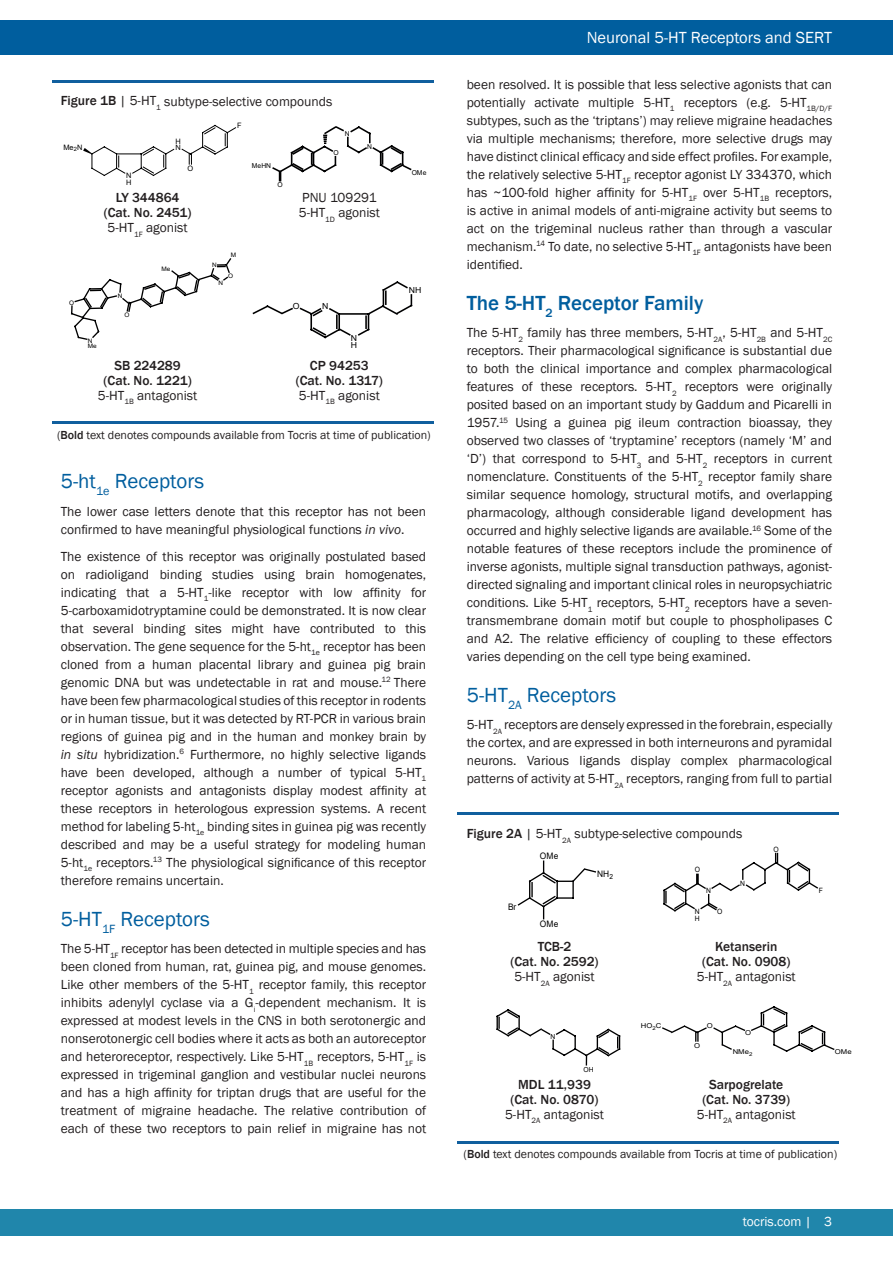
<style>
.page{position:relative;width:893px;height:1263px;background:#fff}
.page>*{position:absolute;margin:0;border:0;box-sizing:border-box;transform-origin:0 0}
.t1{font:21px "Franklin Gothic";color:#005e9e}
.t2{font:500 21px "Franklin Gothic";color:#005e9e}
.t3{font:16.5px "Franklin Gothic";color:#fff}
.t4{font:13.5px/18px "Franklin Gothic";color:#231f20;text-align:justify}
.t5{font:500 13.5px/15px "Franklin Gothic";color:#231f20;text-align:center}
.t6{font:13.5px "Franklin Gothic";color:#fff}
.t7{font:12px "Franklin Gothic";color:#231f20}
.t8{font:9px "Arial";color:#000001;scale:.94 1}
.t9{font:8.4px/7.1px "Arial";color:#000001;scale:1.04 1}
.t10{font:7.5px/6.3px "Arial";color:#000001}
.t11{font:7.2px/7.4px "Arial";color:#000001;scale:.93 1}
.t12{font:6.9px "Arial";color:#000001}
.t13{font:6.75px "Arial";color:#000001;scale:1.15 1}
.t14{font:6.75px "Arial";color:#000001}
.t15{font:6.15px/5.1px "Arial";color:#000001;scale:1.04 1}
.s1{font-weight:500}
.s2{font-weight:400}
.s3{font-style:italic}
</style>
<div class="page">
<div style="left:0;top:20px;width:893px;height:34px;background:#005e9e"></div>
<div style="left:0;top:1209px;width:893px;height:26px;background:#2086ab"></div>
<svg style="left:83px;top:124px;width:153px;height:52px"></svg>
<svg style="left:272px;top:126px;width:140px;height:55px"></svg>
<svg style="left:71px;top:258px;width:161px;height:82px"></svg>
<svg style="left:252px;top:281px;width:161px;height:58px"></svg>
<hr style="left:52px;top:80px;width:381px;height:2px;background:#105f9e">
<hr style="left:52px;top:421px;width:382px;height:3px;background:#105f9e">
<svg style="left:517px;top:861px;width:80px;height:58px"></svg>
<svg style="left:663px;top:852px;width:155px;height:60px"></svg>
<svg style="left:496px;top:1009px;width:125px;height:56px"></svg>
<svg style="left:662px;top:1006px;width:173px;height:46px"></svg>
<hr style="left:457px;top:812px;width:382px;height:3px;background:#105f9e">
<hr style="left:457px;top:1141px;width:382px;height:3px;background:#105f9e">
<p class="t4" style="left:61px;top:92px;width:273px"><span class="s1">Figure 1B</span> | 5-HT<sub>1</sub> subtype-selective compounds</p>
<p class="t10" style="left:63px;top:144px;width:21px">Me<sub>2</sub>N</p>
<p class="t10" style="left:175px;top:138px;width:7px">H<br>N</p>
<p class="t10" style="left:126px;top:172px;width:7px">N<br>H</p>
<p class="t10" style="left:187px;top:165px;width:7px">O</p>
<p class="t10" style="left:237px;top:123px;width:6px">F</p>
<p class="t14" style="left:252px;top:161px;width:21px">MeHN</p>
<p class="t14" style="left:277px;top:180px;width:7px">O</p>
<p class="t14" style="left:345px;top:129px;width:6px">N</p>
<p class="t14" style="left:333px;top:148px;width:7px">O</p>
<p class="t14" style="left:367px;top:142px;width:6px">N</p>
<p class="t5" style="left:104px;top:190px;width:89px">LY 344864 (Cat. No. 2451)<br><span class="s2">5-HT</span><sub>1F</sub> <span class="s2">agonist</span></p>
<p class="t4" style="left:299px;top:191px;width:83px;line-height:15px">PNU 109291<br>5-HT<sub>1D</sub> agonist</p>
<p class="t15" style="left:69px;top:300px;width:6px">O</p>
<p class="t15" style="left:88px;top:338px;width:10px">N<br>Me</p>
<p class="t15" style="left:118px;top:293px;width:6px">N</p>
<p class="t15" style="left:125px;top:312px;width:6px">O</p>
<p class="t15" style="left:162px;top:266px;width:10px">Me</p>
<p class="t15" style="left:212px;top:262px;width:6px">N</p>
<p class="t15" style="left:231px;top:252px;width:7px">M</p>
<p class="t15" style="left:228px;top:273px;width:6px">O</p>
<p class="t15" style="left:219px;top:280px;width:6px">N</p>
<p class="t9" style="left:293px;top:303px;width:8px">O</p>
<p class="t9" style="left:322px;top:303px;width:8px">N</p>
<p class="t9" style="left:351px;top:335px;width:8px">N<br>H</p>
<p class="t5" style="left:98px;top:358px;width:101px">SB 224289<br>(Cat. No. 1221)<br><span class="s2">5-HT</span><sub>1B</sub> <span class="s2">antagonist</span></p>
<p class="t5" style="left:296px;top:358px;width:89px">CP 94253 (Cat. No. 1317)<br><span class="s2">5-HT</span><sub>1B</sub> <span class="s2">agonist</span></p>
<p class="t14" style="left:412px;top:167px;width:16px">OMe</p>
<p class="t9" style="left:409px;top:286px;width:14px">NH</p>
<p class="t7" style="left:57px;top:427px;width:375px">(<span class="s1">Bold</span> text denotes compounds available from Tocris at time of publication)</p>
<h1 class="t1" style="left:61px;top:468px;width:145px">5-ht<sub>1e</sub> Receptors</h1>
<p class="t4" style="left:61px;top:502px;width:367px">The lower case letters denote that this receptor has not been confirmed to have meaningful physiological functions <span class="s3">in vivo</span>.</p>
<p class="t4" style="left:61px;top:548px;width:367px">The existence of this receptor was originally postulated based on radioligand binding studies using brain homogenates, indicating that a 5-HT<sub>1</sub>-like receptor with low affinity for 5-carboxamidotryptamine could be demonstrated. It is now clear that several binding sites might have contributed to this observation. The gene sequence for the 5-ht<sub>1e</sub> receptor has been cloned from a human placental library and guinea pig brain genomic DNA but was undetectable in rat and mouse.<sup>12</sup> There have been few pharmacological studies of this receptor in rodents or in human tissue, but it was detected by RT-PCR in various brain regions of guinea pig and in the human and monkey brain by <span class="s3">in situ</span> hybridization.<sup>6</sup> Furthermore, no highly selective ligands have been developed, although a number of typical 5-HT<sub>1 </sub>receptor agonists and antagonists display modest affinity at these receptors in heterologous expression systems. A recent method for labeling 5-ht<sub>1e</sub> binding sites in guinea pig was recently described and may be a useful strategy for modeling human 5-ht<sub>1e</sub> receptors.<sup>13</sup> The physiological significance of this receptor therefore remains uncertain.</p>
<h1 class="t1" style="left:61px;top:906px;width:151px">5-HT<sub>1F</sub> Receptors</h1>
<p class="t4" style="left:61px;top:940px;width:367px">The 5-HT<sub>1F</sub> receptor has been detected in multiple species and has been cloned from human, rat, guinea pig, and mouse genomes.<br>Like other members of the 5-HT<sub>1</sub> receptor family, this receptor inhibits adenylyl cyclase via a G<sub>i</sub>-dependent mechanism. It is expressed at modest levels in the CNS in both serotonergic and nonserotonergic cell bodies where it acts as both an autoreceptor and heteroreceptor, respectively. Like 5-HT<sub>1B</sub> receptors, 5-HT<sub>1F</sub> is expressed in trigeminal ganglion and vestibular nuclei neurons and has a high affinity for triptan drugs that are useful for the treatment of migraine headache. The relative contribution of each of these two receptors to pain relief in migraine has not</p>
<p class="t3" style="left:587px;top:27px;width:247px">Neuronal 5-HT Receptors and SERT</p>
<p class="t4" style="left:467px;top:76px;width:367px">been resolved. It is possible that less selective agonists that can potentially activate multiple 5-HT<sub>1</sub> receptors (e.g. 5-HT<sub>1B/D/F </sub>subtypes, such as the ‘triptans’) may relieve migraine headaches via multiple mechanisms; therefore, more selective drugs may have distinct clinical efficacy and side effect profiles. For example, the relatively selective 5-HT<sub>1F</sub> receptor agonist LY 334370, which has ~100-fold higher affinity for 5-HT<sub>1F</sub> over 5-HT<sub>1B</sub> receptors, is active in animal models of anti-migraine activity but seems to act on the trigeminal nucleus rather than through a vascular mechanism.<sup>14</sup> To date, no selective 5-HT<sub>1F</sub> antagonists have been identified.</p>
<h1 class="t2" style="left:467px;top:290px;width:238px">The 5-HT<sub>2</sub> Receptor Family</h1>
<p class="t4" style="left:467px;top:324px;width:367px">The 5-HT<sub>2</sub> family has three members, 5-HT<sub>2A</sub>, 5-HT<sub>2B</sub> and 5-HT<sub>2C </sub>receptors. Their pharmacological significance is substantial due to both the clinical importance and complex pharmacological features of these receptors. 5-HT<sub>2</sub> receptors were originally posited based on an important study by Gaddum and Picarelli in 1957.<sup>15</sup> Using a guinea pig ileum contraction bioassay, they observed two classes of ‘tryptamine’ receptors (namely ‘M’ and ‘D’) that correspond to 5-HT<sub>3</sub> and 5-HT<sub>2</sub> receptors in current nomenclature. Constituents of the 5-HT<sub>2</sub> receptor family share similar sequence homology, structural motifs, and overlapping pharmacology, although considerable ligand development has occurred and highly selective ligands are available.<sup>16</sup> Some of the notable features of these receptors include the prominence of inverse agonists, multiple signal transduction pathways, agonist&shy;directed signaling and important clinical roles in neuropsychiatric conditions. Like 5-HT<sub>1</sub> receptors, 5-HT<sub>2</sub> receptors have a seven&shy;transmembrane domain motif but couple to phospholipases C and A2. The relative efficiency of coupling to these effectors varies depending on the cell type being examined.</p>
<h1 class="t1" style="left:467px;top:682px;width:151px">5-HT<sub>2A</sub> Receptors</h1>
<p class="t4" style="left:467px;top:716px;width:367px">5-HT<sub>2A</sub> receptors are densely expressed in the forebrain, especially the cortex, and are expressed in both interneurons and pyramidal neurons. Various ligands display complex pharmacological patterns of activity at 5-HT<sub>2A</sub> receptors, ranging from full to partial</p>
<p class="t4" style="left:467px;top:825px;width:277px"><span class="s1">Figure 2A</span> | 5-HT<sub>2A</sub> subtype-selective compounds</p>
<p class="t8" style="left:508px;top:901px;width:10px">Br</p>
<p class="t8" style="left:540px;top:850px;width:21px">OMe</p>
<p class="t8" style="left:540px;top:918px;width:21px">OMe</p>
<p class="t8" style="left:597px;top:868px;width:19px">NH<sub>2</sub></p>
<p class="t11" style="left:695px;top:866px;width:7px">O</p>
<p class="t11" style="left:706px;top:887px;width:7px">N</p>
<p class="t11" style="left:695px;top:908px;width:7px">N<br>H</p>
<p class="t11" style="left:717px;top:908px;width:7px">O</p>
<p class="t11" style="left:740px;top:880px;width:7px">N</p>
<p class="t11" style="left:774px;top:845px;width:7px">O</p>
<p class="t5" style="left:510px;top:939px;width:90px">TCB-2<br>(Cat. No. 2592)<br><span class="s2">5-HT</span><sub>2A</sub> <span class="s2">agonist</span></p>
<p class="t5" style="left:697px;top:939px;width:100px">Ketanserin<br>(Cat. No. 0908)<br><span class="s2">5-HT</span><sub>2A</sub> <span class="s2">antagonist</span></p>
<p class="t12" style="left:550px;top:1031px;width:6px">N</p>
<p class="t12" style="left:584px;top:1065px;width:12px">OH</p>
<p class="t13" style="left:641px;top:1021px;width:19px">HO<sub>2</sub>C</p>
<p class="t13" style="left:707px;top:1021px;width:7px">O</p>
<p class="t13" style="left:694px;top:1041px;width:7px">O</p>
<p class="t13" style="left:745px;top:1028px;width:7px">O</p>
<p class="t13" style="left:733px;top:1047px;width:19px">NMe<sub>2</sub></p>
<p class="t5" style="left:505px;top:1077px;width:100px">MDL 11,939 (Cat. No. 0870)<br><span class="s2">5-HT</span><sub>2A</sub> <span class="s2">antagonist</span></p>
<p class="t5" style="left:697px;top:1077px;width:100px">Sarpogrelate (Cat. No. 3739)<br><span class="s2">5-HT</span><sub>2A</sub> <span class="s2">antagonist</span></p>
<p class="t11" style="left:819px;top:887px;width:6px">F</p>
<p class="t13" style="left:835px;top:1047px;width:16px">OMe</p>
<p class="t7" style="left:464px;top:1146px;width:375px">(<span class="s1">Bold</span> text denotes compounds available from Tocris at time of publication)</p>
<p class="t6" style="left:743px;top:1213px;width:91px">tocris.com | 3</p>
</div>
